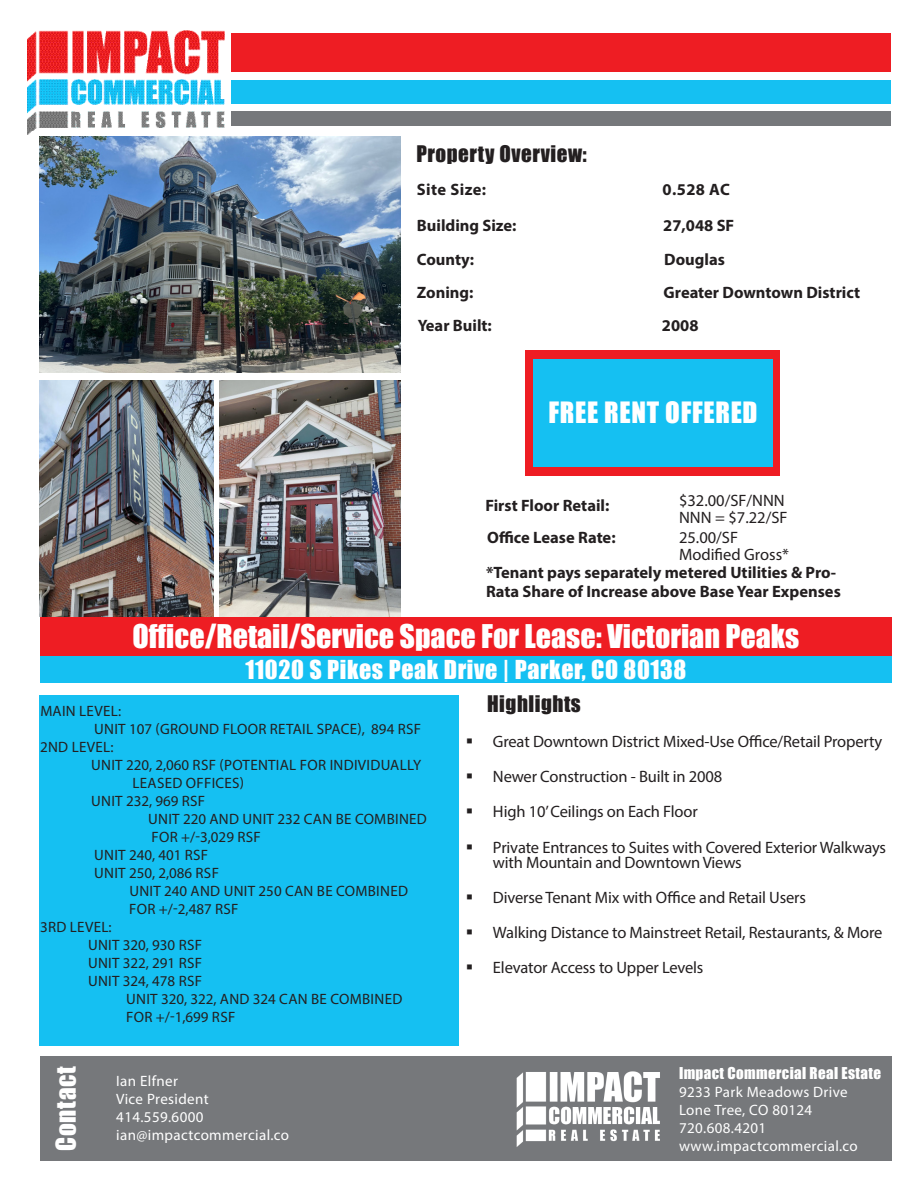
<style>
.page{position:relative;width:918px;height:1188px;background:#fff}
.page>*{position:absolute;margin:0;border:0;box-sizing:border-box;transform-origin:0 0}
.t1{font:30px "Impact";color:#fff}
.t2{font:27px "Impact";letter-spacing:.025em;color:#fff}
.t3{font:25.2px "Impact";letter-spacing:.025em;color:#fff}
.t4{font:24px "Impact";letter-spacing:.025em;color:#fff}
.t5{font:21px "Impact";letter-spacing:.025em;color:#231f20}
.t6{font:16.5px/16.5px "Myriad Pro";letter-spacing:-.01em;color:#231f20}
.t7{font:700 16.5px/19.5px "Myriad Pro";color:#231f20}
.t8{font:700 16.5px "Myriad Pro";letter-spacing:.025em;color:#231f20}
.t9{font:15px/18px "Myriad Pro";letter-spacing:.02em;color:#231f20}
.t10{font:15px/18px "Myriad Pro";letter-spacing:.025em;color:#fff}
.t11{font:15px "Impact";letter-spacing:.025em;color:#fff}
</style>
<div class="page">
<img style="left:27px;top:30px;width:198px;height:105px">
<div style="left:231px;top:33px;width:660px;height:39px;background:#ee1d23"></div>
<div style="left:231px;top:80px;width:660px;height:24px;background:#15c0f2"></div>
<div style="left:231px;top:111px;width:660px;height:15px;background:#76787b"></div>
<div style="left:40px;top:1056px;width:852px;height:105px;background:#76787b"></div>
<img style="left:516px;top:1071px;width:144px;height:76px">
<div style="left:526px;top:350px;width:254px;height:125px;background:#ee1d23"></div>
<img style="left:39px;top:380px;width:175px;height:237px">
<div style="left:40px;top:617px;width:852px;height:39px;background:#ee1d23"></div>
<div style="left:40px;top:656px;width:852px;height:27px;background:#15c0f2"></div>
<img style="left:39px;top:137px;width:362px;height:235px">
<img style="left:219px;top:380px;width:182px;height:237px">
<div style="left:39px;top:696px;width:420px;height:350px;background:#15c0f2"></div>
<div style="left:533px;top:359px;width:240px;height:108px;background:#15c0f2"></div>
<p class="t5" style="left:416px;top:137px;width:172px">Property Overview:</p>
<p class="t8" style="left:417px;top:179px;width:71px">Site Size:</p>
<p class="t7" style="left:663px;top:180px;width:69px">0.528 AC</p>
<p class="t7" style="left:417px;top:215px;width:101px">Building Size:</p>
<p class="t7" style="left:663px;top:215px;width:73px">27,048 SF</p>
<p class="t7" style="left:417px;top:249px;width:59px">County:</p>
<p class="t7" style="left:664px;top:249px;width:62px">Douglas</p>
<p class="t7" style="left:417px;top:282px;width:58px">Zoning:</p>
<p class="t7" style="left:664px;top:282px;width:198px">Greater Downtown District</p>
<p class="t7" style="left:418px;top:315px;width:76px">Year Built:</p>
<p class="t7" style="left:662px;top:315px;width:38px">2008</p>
<p class="t2" style="left:548px;top:392px;width:211px">FREE RENT OFFERED</p>
<p class="t7" style="left:485px;top:495px;width:125px">First Floor Retail:</p>
<p class="t6" style="left:679px;top:492px;width:110px">$32.00/SF/NNN<br>NNN = $7.22/SF</p>
<p class="t7" style="left:487px;top:528px;width:130px">Office Lease Rate:</p>
<p class="t6" style="left:679px;top:529px;width:112px">25.00/SF<br>Modified Gross*</p>
<p class="t7" style="left:486px;top:562px;width:356px">*Tenant pays separately metered Utilities &amp; Pro-<br>Rata Share of Increase above Base Year Expenses</p>
<p class="t1" style="left:133px;top:613px;width:668px">Office/Retail/Service Space For Lease: Victorian Peaks</p>
<p class="t4" style="left:246px;top:651px;width:442px">11020 S Pikes Peak Drive | Parker, CO 80138</p>
<p class="t9" style="left:40px;top:701px;width:82px">MAIN LEVEL:</p>
<p class="t5" style="left:487px;top:688px;width:95px">Highlights</p>
<p class="t9" style="left:94px;top:719px;width:328px">UNIT 107 (GROUND FLOOR RETAIL SPACE), 894 RSF</p>
<p class="t9" style="left:40px;top:737px;width:75px">2ND LEVEL:</p>
<p class="t9" style="left:133px;top:755px;width:290px;text-indent:-41px">UNIT 220, 2,060 RSF (POTENTIAL FOR INDIVIDUALLY<br>LEASED OFFICES)</p>
<p class="t9" style="left:91px;top:791px;width:115px">UNIT 232, 969 RSF</p>
<p class="t9" style="left:148px;top:809px;width:280px">UNIT 220 AND UNIT 232 CAN BE COMBINED<br>FOR +/-3,029 RSF</p>
<p class="t9" style="left:94px;top:845px;width:115px">UNIT 240, 401 RSF</p>
<p class="t9" style="left:94px;top:863px;width:126px">UNIT 250, 2,086 RSF</p>
<p class="t9" style="left:129px;top:881px;width:280px">UNIT 240 AND UNIT 250 CAN BE COMBINED<br>FOR +/-2,487 RSF</p>
<p class="t9" style="left:40px;top:917px;width:73px">3RD LEVEL:</p>
<p class="t9" style="left:88px;top:935px;width:115px">UNIT 320, 930 RSF</p>
<p class="t9" style="left:88px;top:953px;width:115px">UNIT 322, 291 RSF</p>
<p class="t9" style="left:88px;top:971px;width:115px">UNIT 324, 478 RSF</p>
<p class="t9" style="left:126px;top:989px;width:278px">UNIT 320, 322, AND 324 CAN BE COMBINED<br>FOR +/-1,699 RSF</p>
<p class="t6" style="left:493px;top:733px;width:391px">Great Downtown District Mixed-Use Office/Retail Property</p>
<p class="t6" style="left:493px;top:768px;width:231px">Newer Construction - Built in 2008</p>
<p class="t6" style="left:493px;top:803px;width:206px">High 10’ Ceilings on Each Floor</p>
<p class="t6" style="left:493px;top:839px;width:395px;line-height:15px">Private Entrances to Suites with Covered Exterior Walkways with Mountain and Downtown Views</p>
<p class="t6" style="left:493px;top:889px;width:314px">Diverse Tenant Mix with Office and Retail Users</p>
<p class="t6" style="left:493px;top:924px;width:391px">Walking Distance to Mainstreet Retail, Restaurants, &amp; More</p>
<p class="t6" style="left:493px;top:959px;width:212px">Elevator Access to Upper Levels</p>
<h3 class="t3" style="left:46px;top:1151px;width:86px;rotate:-90deg">Contact</h3>
<p class="t10" style="left:116px;top:1071px;width:174px">Ian Elfner<br>Vice President<br>414.559.6000 ian@impactcommercial.co</p>
<p class="t11" style="left:679px;top:1061px;width:204px">Impact Commercial Real Estate</p>
<p class="t10" style="left:679px;top:1082px;width:180px">9233 Park Meadows Drive<br>Lone Tree, CO 80124<br>720.608.4201 www.impactcommercial.co</p>
</div>
